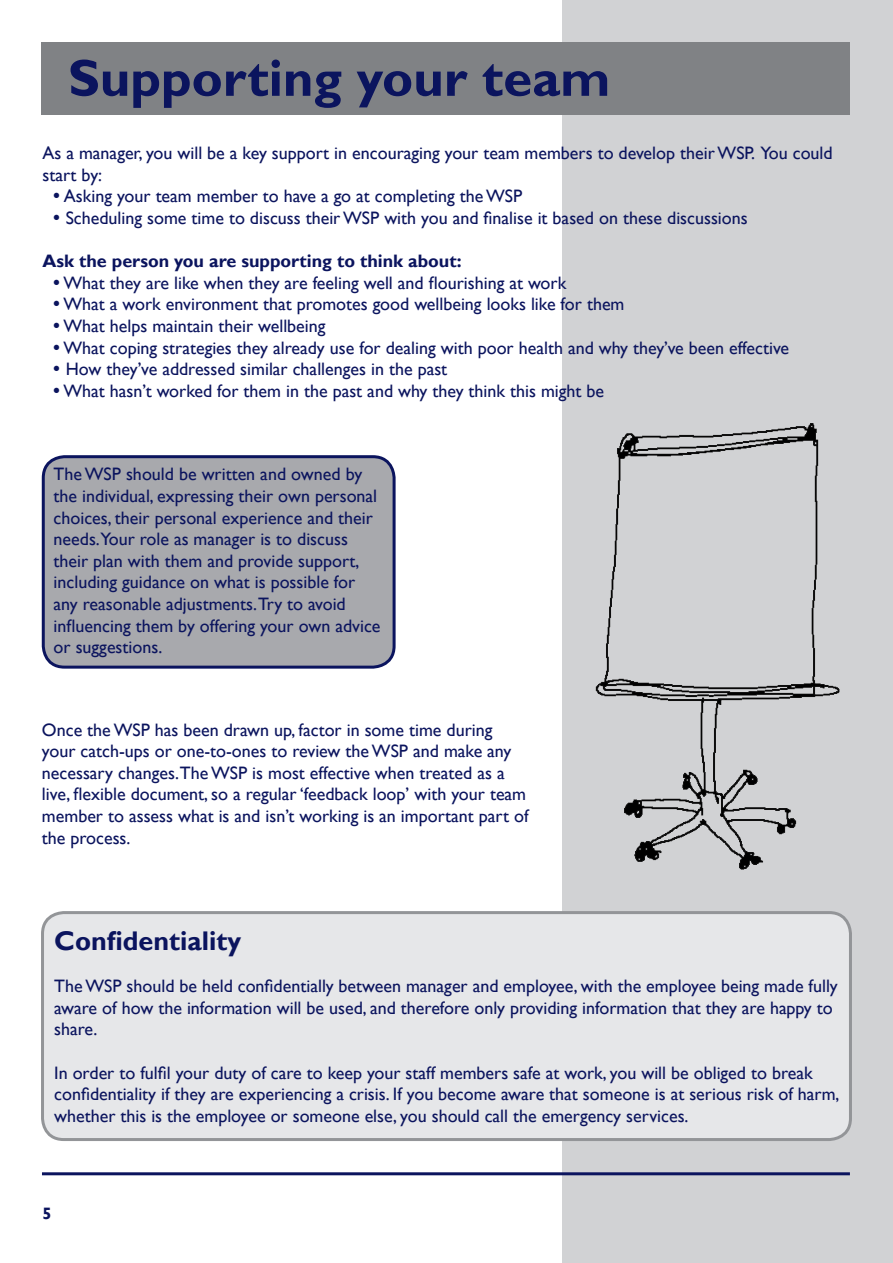
<style>
.page{position:relative;width:893px;height:1263px;background:#fff}
.page>*{position:absolute;margin:0;border:0;box-sizing:border-box;transform-origin:0 0}
.Sub_Title_Style{font:700 52.5px "Gill Sans";color:#0b145e}
.t1{font:700 27px "Gill Sans";color:#0b145e}
.t2{font:18px/21.6px "Gill Sans";color:#0b145e}
.t3{font:700 18px "Gill Sans";color:#0b145e}
.t4{font:700 16.5px "Gill Sans";color:#0b145e}
</style>
<div class="page">
<div style="left:563px;top:0;width:330px;height:1263px;background:#d1d2d4"></div>
<hr style="left:42px;top:1172px;width:808px;height:3px;background:#0b145e">
<div style="left:41px;top:43px;width:809px;height:72px;background:#808285"></div>
<div style="left:43px;top:457px;width:351px;height:210px;background:#a8a9ad;border-radius:21px"></div>
<div style="left:42px;top:455px;width:354px;height:214px;border:3px solid #0b145e;border-radius:21px"></div>
<div style="left:43px;top:912px;width:807px;height:227px;background:#e6e7e9;border-radius:21px"></div>
<div style="left:41px;top:911px;width:811px;height:230px;border:3px solid #939598;border-radius:21px"></div>
<img style="left:595px;top:423px;width:245px;height:447px">
<p class="Sub_Title_Style" style="left:68px;top:47px;width:544px">Supporting your team</p>
<p class="t2" style="left:42px;top:143px;width:792px">As a manager, you will be a key support in encouraging your team members to develop their WSP. You could start by:</p>
<p class="t2" style="left:52px;top:186px;width:471px">• Asking your team member to have a go at completing the WSP</p>
<p class="t2" style="left:52px;top:207px;width:697px">• Scheduling some time to discuss their WSP with you and finalise it based on these discussions</p>
<p class="t3" style="left:42px;top:250px;width:421px">Ask the person you are supporting to think about:</p>
<p class="t2" style="left:52px;top:272px;width:515px">• What they are like when they are feeling well and flourishing at work</p>
<p class="t2" style="left:52px;top:294px;width:574px">• What a work environment that promotes good wellbeing looks like for them</p>
<p class="t2" style="left:52px;top:315px;width:275px">• What helps maintain their wellbeing</p>
<p class="t2" style="left:52px;top:337px;width:738px">• What coping strategies they already use for dealing with poor health and why they’ve been effective</p>
<p class="t2" style="left:52px;top:359px;width:396px">• How they’ve addressed similar challenges in the past</p>
<p class="t2" style="left:52px;top:380px;width:553px">• What hasn’t worked for them in the past and why they think this might be</p>
<p class="t2" style="left:54px;top:464px;width:328px">The WSP should be written and owned by the individual, expressing their own personal choices, their personal experience and their needs.Your role as manager is to discuss their plan with them and provide support, including guidance on what is possible for any reasonable adjustments.Try to avoid influencing them by offering your own advice or suggestions.</p>
<p class="t2" style="left:42px;top:719px;width:488px">Once the WSP has been drawn up, factor in some time during your catch-ups or one-to-ones to review the WSP and make any necessary changes.The WSP is most effective when treated as a live, flexible document, so a regular ‘feedback loop’ with your team member to assess what is and isn’t working is an important part of the process.</p>
<p class="t1" style="left:54px;top:925px;width:189px">Confidentiality</p>
<p class="t2" style="left:54px;top:976px;width:785px">The WSP should be held confidentially between manager and employee, with the employee being made fully aware of how the information will be used, and therefore only providing information that they are happy to share.</p>
<p class="t2" style="left:54px;top:1062px;width:787px">In order to fulfil your duty of care to keep your staff members safe at work, you will be obliged to break confidentiality if they are experiencing a crisis. If you become aware that someone is at serious risk of harm, whether this is the employee or someone else, you should call the emergency services.</p>
<p class="t4" style="left:43px;top:1203px;width:11px">5</p>
</div>
